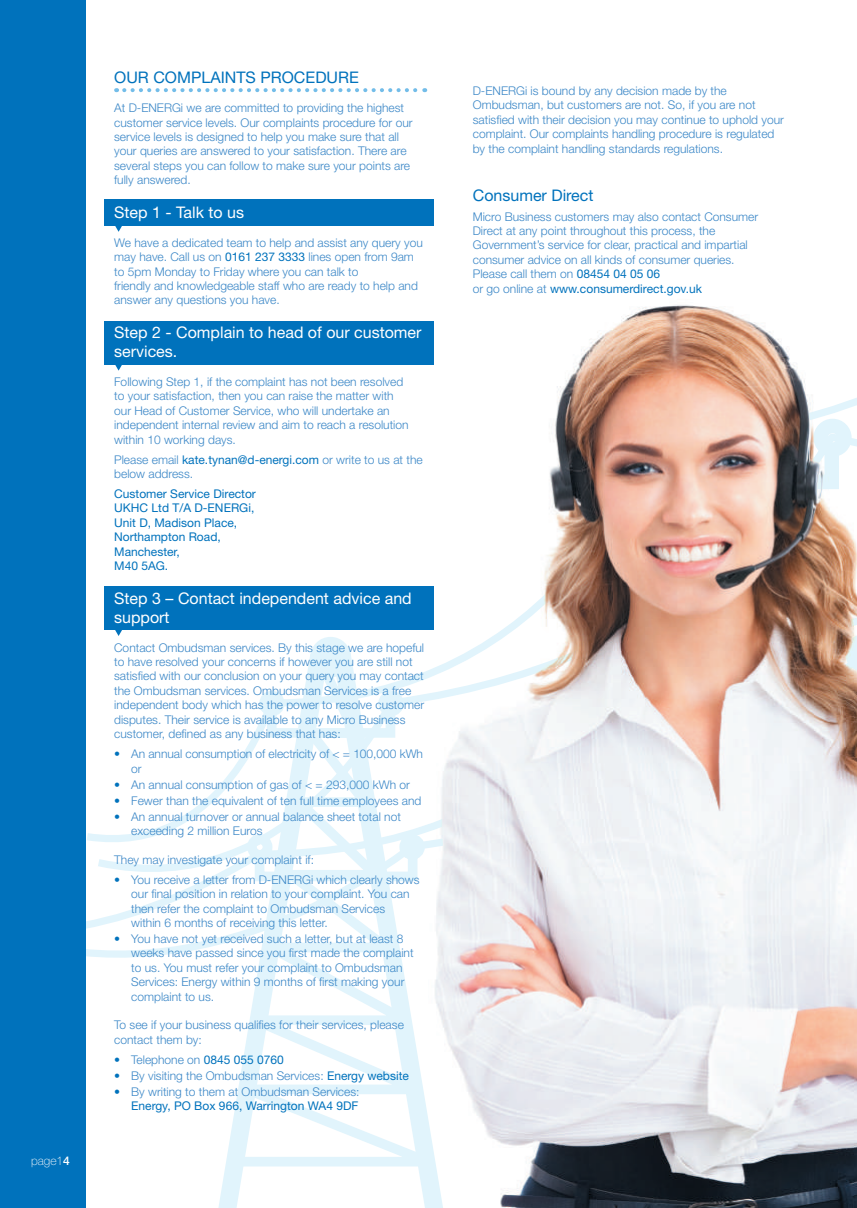
<style>
.page{position:relative;width:857px;height:1208px;background:#fff}
.page>*{position:absolute;margin:0;border:0;box-sizing:border-box;transform-origin:0 0}
.t1{font:16px/19.2px "Helvetica Neue LT Pro";color:#fff}
.t2{font:16px "Helvetica Neue LT Pro";color:#0072bc}
.t3{font:300 12px/14.4px "Helvetica Neue LT Pro";color:#3b87c7}
.t4{font:12px/14.4px "Helvetica Neue LT Pro";color:#0072bc}
.t5{font:100 12px "Helvetica Neue LT Pro";color:#fff}
.s1{font-weight:500}
.s2{font-weight:400;color:#0072bc}
.s3{color:#0072bc}
</style>
<div class="page">
<svg style="left:85px;top:0;width:349px;height:988px"></svg>
<svg style="left:202px;top:633px;width:170px;height:575px"></svg>
<svg style="left:196px;top:650px;width:176px;height:521px"></svg>
<div style="left:310px;top:637px;width:40px;height:40px;background:#e1f4fc;border-radius:50%"></div>
<img style="left:372px;top:250px;width:484px;height:958px">
<div style="left:0;top:0;width:85px;height:1208px;background:#0072bc"></div>
<svg style="left:124px;top:88px;width:301px;height:4px"></svg>
<div style="left:104px;top:199px;width:329px;height:27px;background:#0072bc"></div>
<div style="left:104px;top:321px;width:329px;height:43px;background:#0072bc"></div>
<svg style="left:114px;top:226px;width:9px;height:6px"></svg>
<svg style="left:114px;top:364px;width:9px;height:7px"></svg>
<div style="left:104px;top:586px;width:329px;height:44px;background:#0072bc"></div>
<svg style="left:114px;top:630px;width:9px;height:6px"></svg>
<p class="t5" style="left:31px;top:1153px;width:40px">page1<span class="s1">4</span></p>
<h1 class="t2" style="left:114px;top:68px;width:246px">OUR COMPLAINTS PROCEDURE</h1>
<p class="t3" style="left:114px;top:101px;width:300px">At D-ENERGi we are committed to providing the highest customer service levels. Our complaints procedure for our service levels is designed to help you make sure that all your queries are answered to your satisfaction. There are several steps you can follow to make sure your points are fully answered.</p>
<h1 class="t1" style="left:114px;top:202px;width:131px">Step 1 - Talk to us</h1>
<p class="t3" style="left:114px;top:235px;width:310px">We have a dedicated team to help and assist any query you may have. Call us on <span class="s2">0161 237 3333</span> lines open from 9am to 5pm Monday to Friday where you can talk to<br>friendly and knowledgeable staff who are ready to help and answer any questions you have.</p>
<h1 class="t1" style="left:114px;top:322px;width:309px">Step 2 - Complain to head of our customer services.</h1>
<p class="t3" style="left:114px;top:374px;width:296px">Following Step 1, if the complaint has not been resolved to your satisfaction, then you can raise the matter with our Head of Customer Service, who will undertake an independent internal review and aim to reach a resolution within 10 working days.</p>
<p class="t3" style="left:114px;top:452px;width:310px">Please email <span class="s2">kate.tynan@d-energi.com</span> or write to us at the below address.</p>
<p class="t4" style="left:114px;top:486px;width:143px">Customer Service Director<br>UKHC Ltd T/A D-ENERGi,<br>Unit D, Madison Place,<br>Northampton Road,<br>Manchester,<br>M40 5AG.</p>
<h1 class="t1" style="left:114px;top:588px;width:299px">Step 3 – Contact independent advice and support</h1>
<p class="t3" style="left:114px;top:640px;width:311px">Contact Ombudsman services. By this stage we are hopeful to have resolved your concerns if however you are still not satisfied with our conclusion on your query you may contact the Ombudsman services. Ombudsman Services is a free independent body which has the power to resolve customer disputes. Their service is available to any Micro Business customer, defined as any business that has:</p>
<p class="t3" style="left:131px;top:746px;width:293px;text-indent:-17px"><span class="s3">•</span> An annual consumption of electricity of &lt; = 100,000 kWh or</p>
<p class="t3" style="left:114px;top:777px;width:297px"><span class="s3">•</span> An annual consumption of gas of &lt; = 293,000 kWh or</p>
<p class="t3" style="left:114px;top:793px;width:308px"><span class="s3">•</span> Fewer than the equivalent of ten full time employees and</p>
<p class="t3" style="left:131px;top:809px;width:271px;text-indent:-17px"><span class="s3">•</span> An annual turnover or annual balance sheet total not exceeding 2 million Euros</p>
<p class="t3" style="left:114px;top:852px;width:201px">They may investigate your complaint if:</p>
<p class="t3" style="left:131px;top:872px;width:290px;text-indent:-17px"><span class="s3">•</span> You receive a letter from D-ENERGi which clearly shows our final position in relation to your complaint. You can then refer the complaint to Ombudsman Services<br>within 6 months of receiving this letter.</p>
<p class="t3" style="left:131px;top:931px;width:284px;text-indent:-17px"><span class="s3">•</span> You have not yet received such a letter, but at least 8 weeks have passed since you first made the complaint to us. You must refer your complaint to Ombudsman Services: Energy within 9 months of first making your complaint to us.</p>
<p class="t3" style="left:114px;top:1017px;width:291px">To see if your business qualifies for their services, please contact them by:</p>
<p class="t3" style="left:114px;top:1052px;width:171px"><span class="s3">•</span> Telephone on <span class="s2">0845 055 0760</span></p>
<p class="t3" style="left:114px;top:1068px;width:296px"><span class="s3">•</span> By visiting the Ombudsman Services: <span class="s2">Energy website</span></p>
<p class="t3" style="left:114px;top:1084px;width:247px;text-align:right"><span class="s3">•</span> By writing to them at Ombudsman Services:<br><span class="s2">Energy, PO Box 966, Warrington WA4 9DF</span></p>
<p class="t3" style="left:472px;top:83px;width:312px">D-ENERGi is bound by any decision made by the Ombudsman, but customers are not. So, if you are not satisfied with their decision you may continue to uphold your complaint. Our complaints handling procedure is regulated by the complaint handling standards regulations.</p>
<h1 class="t2" style="left:472px;top:185px;width:122px">Consumer Direct</h1>
<p class="t3" style="left:472px;top:209px;width:287px">Micro Business customers may also contact Consumer Direct at any point throughout this process, the Government’s service for clear, practical and impartial consumer advice on all kinds of consumer queries.<br>Please call them on <span class="s2">08454 04 05 06<br></span>or go online at <span class="s2">www.consumerdirect.gov.uk</span></p>
</div>
